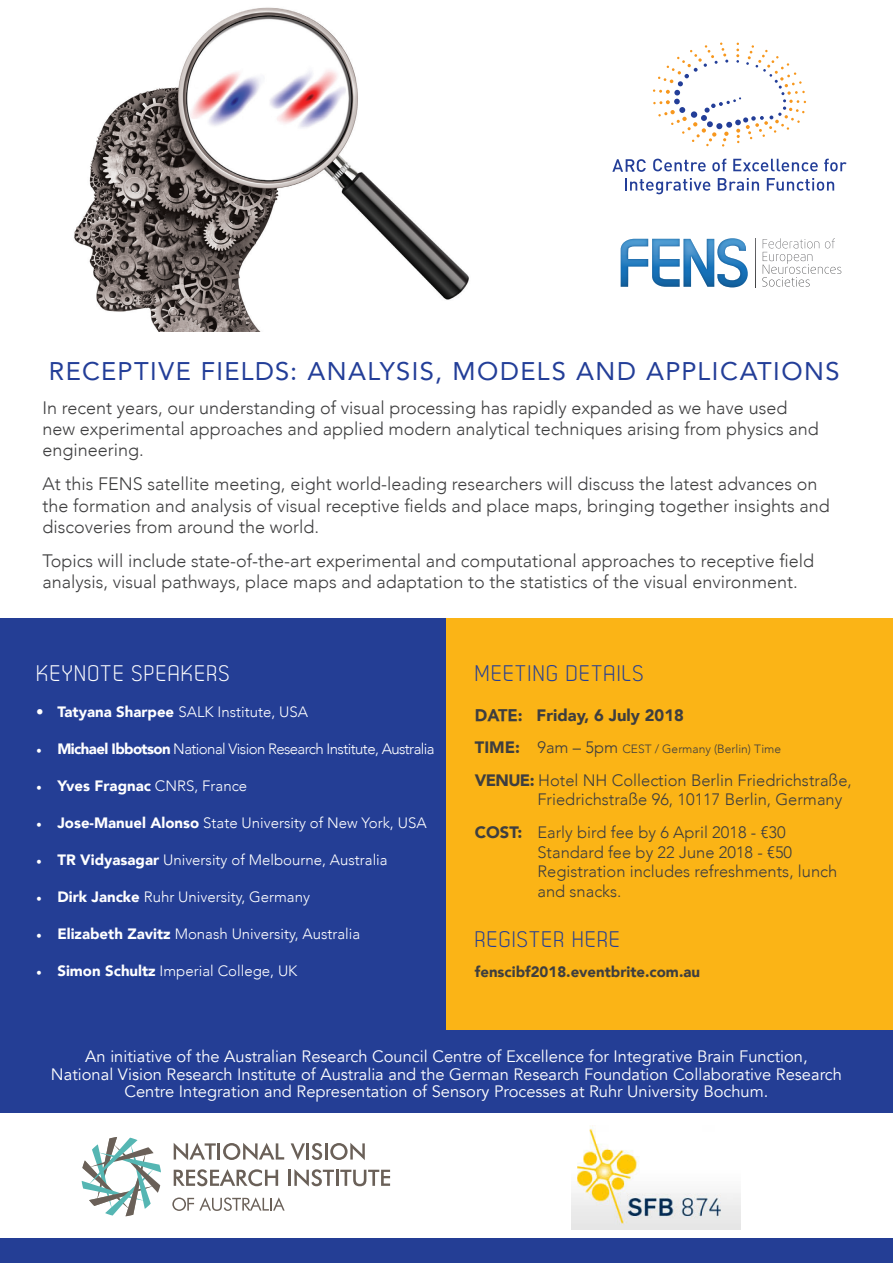
<style>
.page{position:relative;width:893px;height:1263px;background:#fff}
.page>*{position:absolute;margin:0;border:0;box-sizing:border-box;transform-origin:0 0}
.t1{font:25.5px "Avenir";letter-spacing:.06em;color:#233e98}
.t2{font:22.5px "Dekar";letter-spacing:.06em;color:#243e95}
.t3{font:22.5px "Dekar";letter-spacing:.065em;color:#fff}
.t4{font:300 18px/21.3px "Avenir";color:#3e3e3f}
.t5{font:16.5px/17.7px "Avenir";color:#fff;text-align:center}
.t6{font:300 16.5px/19.8px "Avenir";color:#3e3e3f}
.t7{font:900 16.5px "Avenir";color:#3e3e3f}
.t8{font:300 15px "Avenir";color:#fff}
.t9{font:300 15px "Avenir";letter-spacing:-.04em;color:#fff}
.t10{font:900 15px "Avenir";color:#3e3e3f}
.t11{font:900 15px "Avenir";color:#fff}
.t12{font:300 12px "Avenir";color:#3e3e3f}
.s1{font-weight:900}
.s2{font-family:"Minion Pro";font-weight:400}
.s3{font-weight:300}
.s4{font-family:"Avenir 95"}
.s5{font-weight:900;font-size:16.5px}
.s6{font-size:16.5px}
</style>
<div class="page">
<img style="left:74px;top:7px;width:769px;height:324px">
<div style="left:0;top:618px;width:447px;height:415px;background:#243e95"></div>
<div style="left:447px;top:618px;width:446px;height:415px;background:#fbb416"></div>
<div style="left:0;top:1030px;width:893px;height:83px;background:#243e95"></div>
<div style="left:0;top:1239px;width:893px;height:24px;background:#243e95"></div>
<svg style="left:621px;top:238px;width:95px;height:49px"></svg>
<svg style="left:652px;top:239px;width:28px;height:48px"></svg>
<svg style="left:621px;top:239px;width:27px;height:48px"></svg>
<svg style="left:683px;top:239px;width:31px;height:48px"></svg>
<svg style="left:716px;top:238px;width:32px;height:49px"></svg>
<svg style="left:762px;top:238px;width:79px;height:49px"></svg>
<svg style="left:755px;top:238px;width:1px;height:49px"></svg>
<svg style="left:612px;top:159px;width:34px;height:13px"></svg>
<svg style="left:653px;top:159px;width:53px;height:12px"></svg>
<svg style="left:712px;top:159px;width:14px;height:12px"></svg>
<svg style="left:733px;top:159px;width:85px;height:12px"></svg>
<svg style="left:824px;top:159px;width:23px;height:12px"></svg>
<svg style="left:625px;top:178px;width:85px;height:16px"></svg>
<svg style="left:718px;top:178px;width:41px;height:13px"></svg>
<svg style="left:767px;top:178px;width:67px;height:13px"></svg>
<svg style="left:653px;top:43px;width:153px;height:104px"></svg>
<svg style="left:82px;top:1137px;width:79px;height:79px"></svg>
<svg style="left:174px;top:1143px;width:110px;height:17px"></svg>
<svg style="left:291px;top:1143px;width:14px;height:17px"></svg>
<hr style="left:306px;top:1143px;width:3px;height:16px;background:#6a6058">
<svg style="left:312px;top:1143px;width:53px;height:17px"></svg>
<svg style="left:174px;top:1169px;width:104px;height:17px"></svg>
<hr style="left:288px;top:1170px;width:3px;height:16px;background:#6a6058">
<svg style="left:294px;top:1169px;width:96px;height:17px"></svg>
<svg style="left:172px;top:1197px;width:113px;height:14px"></svg>
<img style="left:571px;top:1125px;width:169px;height:105px">
<p class="t1" style="left:49px;top:351px;width:792px">RECEPTIVE FIELDS: ANALYSIS, MODELS AND APPLICATIONS</p>
<p class="t4" style="left:43px;top:397px;width:778px">In recent years, our understanding of visual processing has rapidly expanded as we have used new experimental approaches and applied modern analytical techniques arising from physics and engineering.</p>
<p class="t4" style="left:43px;top:473px;width:789px">At this FENS satellite meeting, eight world-leading researchers will discuss the latest advances on the formation and analysis of visual receptive fields and place maps, bringing together insights and discoveries from around the world.</p>
<p class="t4" style="left:43px;top:550px;width:773px">Topics will include state-of-the-art experimental and computational approaches to receptive field analysis, visual pathways, place maps and adaptation to the statistics of the visual environment.</p>
<p class="t3" style="left:36px;top:662px;width:195px">KEYNOTE SPEAKERS</p>
<p class="t8" style="left:36px;top:703px;width:274px"><span class="s1">• Tatyana Sharpee</span> SALK Institute, USA</p>
<p class="t9" style="left:36px;top:740px;width:400px"><span class="s2">•</span> <span class="s1">Michael Ibbotson</span> National Vision Research Institute, Australia</p>
<p class="t11" style="left:36px;top:773px;width:213px"><span class="s2">•</span> Yves Fragnac <span class="s3">CNRS, France</span></p>
<p class="t8" style="left:36px;top:814px;width:392px"><span class="s2">•</span> <span class="s1">Jose-Manuel Alonso</span> State University of New York, USA</p>
<p class="t8" style="left:36px;top:851px;width:353px"><span class="s2">•</span> <span class="s1">TR Vidyasagar</span> University of Melbourne, Australia</p>
<p class="t8" style="left:36px;top:888px;width:275px"><span class="s2">•</span> <span class="s1">Dirk Jancke</span> Ruhr University, Germany</p>
<p class="t8" style="left:36px;top:925px;width:326px"><span class="s2">•</span> <span class="s1">Elizabeth Zavitz</span> Monash University, Australia</p>
<p class="t8" style="left:36px;top:962px;width:263px"><span class="s2">•</span> <span class="s1">Simon Schultz</span> Imperial College, UK</p>
<p class="t2" style="left:475px;top:662px;width:170px">MEETING DETAILS</p>
<p class="t7" style="left:475px;top:701px;width:211px"><span class="s4">DATE:</span> Friday, 6 July 2018</p>
<p class="t12" style="left:475px;top:742px;width:308px"><span class="s5">TIME:</span> <span class="s6">9am – 5pm</span> CEST / Germany (Berlin) Time</p>
<p class="t6" style="left:537px;top:770px;width:316px;text-indent:-63px"><span class="s1">VENUE:</span> Hotel NH Collection Berlin Friedrichstraße,<br>Friedrichstraße 96, 10117 Berlin, Germany</p>
<p class="t6" style="left:475px;top:822px;width:312px"><span class="s1">COST:</span> Early bird fee by 6 April 2018 - €30</p>
<p class="t6" style="left:537px;top:842px;width:256px">Standard fee by 22 June 2018 - €50</p>
<p class="t6" style="left:537px;top:862px;width:301px">Registration includes refreshments, lunch and snacks.</p>
<p class="t2" style="left:475px;top:928px;width:146px">REGISTER HERE</p>
<p class="t10" style="left:475px;top:959px;width:227px">fenscibf2018.eventbrite.com.au</p>
<p class="t5" style="left:51px;top:1048px;width:792px">An initiative of the Australian Research Council Centre of Excellence for Integrative Brain Function,<br>National Vision Research Institute of Australia and the German Research Foundation Collaborative Research<br>Centre Integration and Representation of Sensory Processes at Ruhr University Bochum.</p>
</div>
